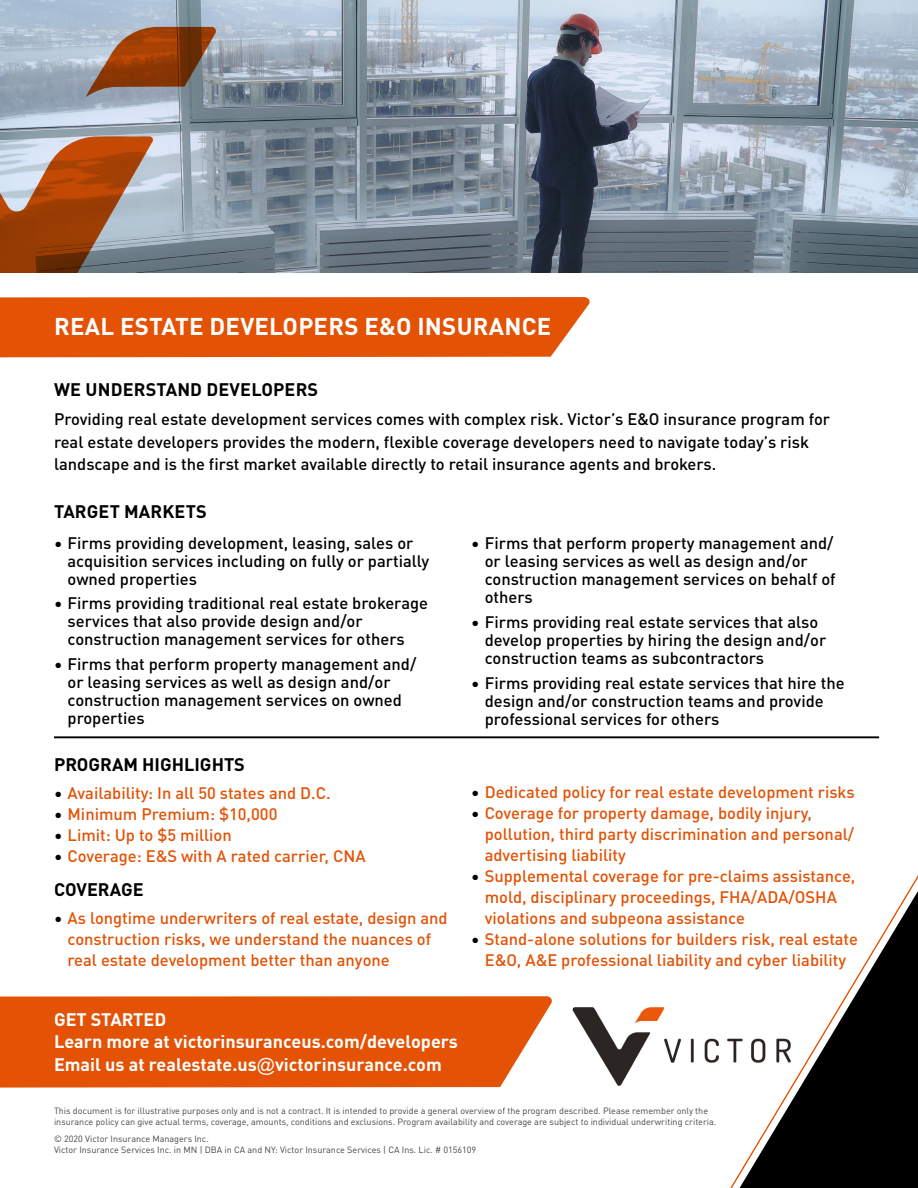
<style>
.page{position:relative;width:918px;height:1188px;background:#fff}
.page>*{position:absolute;margin:0;border:0;box-sizing:border-box;transform-origin:0 0}
.t1{font:700 24px "DINOT";letter-spacing:.01em;color:#fff}
.t2{font:700 18px/22.5px "DINOT";color:#fff}
.t3{font:700 18px "DINOT";color:#000}
.t4{font:500 16.5px/18px "DINOT";color:#000}
.t5{font:500 16.5px/21px "DINOT";color:#e35205}
.t6{font:9px/10.8px "DINOT";color:#444}
.s1{color:#000}
.s2{font-family:"Arial";font-weight:400}
</style>
<div class="page">
<img style="left:572px;top:1007px;width:147px;height:79px">
<hr style="left:54px;top:736px;width:825px;height:2px;background:#000">
<svg style="left:740px;top:891px;width:178px;height:297px"></svg>
<div style="left:0;top:996px;width:552px;height:92px;background:#e35205"></div>
<img style="left:0;top:0;width:918px;height:273px">
<svg style="left:0;top:27px;width:154px;height:246px;background:#a78b7d"></svg>
<svg style="left:85px;top:27px;width:132px;height:71px;background:#94684f"></svg>
<div style="left:0;top:297px;width:590px;height:61px;background:#e35205"></div>
<h1 class="t1" style="left:54px;top:308px;width:499px">REAL ESTATE DEVELOPERS E&amp;O INSURANCE</h1>
<p class="t3" style="left:54px;top:375px;width:266px">WE UNDERSTAND DEVELOPERS</p>
<p class="t4" style="left:54px;top:407px;width:778px;line-height:22.5px">Providing real estate development services comes with complex risk. Victor’s E&amp;O insurance program for real estate developers provides the modern, flexible coverage developers need to navigate today’s risk landscape and is the first market available directly to retail insurance agents and brokers.</p>
<p class="t3" style="left:54px;top:498px;width:154px">TARGET MARKETS</p>
<p class="t4" style="left:68px;top:532px;width:363px;text-indent:-13px">• Firms providing development, leasing, sales or acquisition services including on fully or partially owned properties</p>
<p class="t4" style="left:68px;top:593px;width:362px;text-indent:-13px">• Firms providing traditional real estate brokerage services that also provide design and/or construction management services for others</p>
<p class="t4" style="left:68px;top:654px;width:350px;text-indent:-13px">• Firms that perform property management and/ or leasing services as well as design and/or construction management services on owned properties</p>
<p class="t4" style="left:485px;top:533px;width:352px;text-indent:-13px">• Firms that perform property management and/ or leasing services as well as design and/or construction management services on behalf of others</p>
<p class="t4" style="left:485px;top:612px;width:343px;text-indent:-13px">• Firms providing real estate services that also develop properties by hiring the design and/or construction teams as subcontractors</p>
<p class="t4" style="left:485px;top:672px;width:361px;text-indent:-13px">• Firms providing real estate services that hire the design and/or construction teams and provide professional services for others</p>
<p class="t3" style="left:54px;top:750px;width:192px">PROGRAM HIGHLIGHTS</p>
<p class="t5" style="left:54px;top:781px;width:278px"><span class="s1">•</span> Availability: In all 50 states and D.C.</p>
<p class="t5" style="left:54px;top:802px;width:225px"><span class="s1">•</span> Minimum Premium: $10,000</p>
<p class="t5" style="left:54px;top:823px;width:179px"><span class="s1">•</span> Limit: Up to $5 million</p>
<p class="t5" style="left:54px;top:844px;width:313px"><span class="s1">•</span> Coverage: E&amp;S with A rated carrier, CNA</p>
<p class="t3" style="left:54px;top:875px;width:91px">COVERAGE</p>
<p class="t5" style="left:68px;top:907px;width:382px;text-indent:-13px"><span class="s1">•</span> As longtime underwriters of real estate, design and construction risks, we understand the nuances of real estate development better than anyone</p>
<p class="t5" style="left:471px;top:780px;width:385px"><span class="s1">•</span> Dedicated policy for real estate development risks</p>
<p class="t5" style="left:485px;top:801px;width:371px;text-indent:-13px"><span class="s1">•</span> Coverage for property damage, bodily injury, pollution, third party discrimination and personal/ advertising liability</p>
<p class="t5" style="left:485px;top:864px;width:372px;text-indent:-13px"><span class="s1">•</span> Supplemental coverage for pre-claims assistance, mold, disciplinary proceedings, FHA/ADA/OSHA violations and subpeona assistance</p>
<p class="t5" style="left:471px;top:927px;width:388px;text-align:center"><span class="s1">•</span> Stand-alone solutions for builders risk, real estate<br>E&amp;O, A&amp;E professional liability and cyber liability</p>
<p class="t2" style="left:54px;top:1006px;width:405px">GET STARTED<br>Learn more at victorinsuranceus.com/developers<br>Email us at realestate.us<span class="s2">@</span>victorinsurance.com</p>
<p class="t6" style="left:54px;top:1104px;width:664px">This document is for illustrative purposes only and is not a contract. It is intended to provide a general overview of the program described. Please remember only the insurance policy can give actual terms, coverage, amounts, conditions and exclusions. Program availability and coverage are subject to individual underwriting criteria.</p>
<p class="t6" style="left:54px;top:1133px;width:424px">© 2020 Victor Insurance Managers Inc.<br>Victor Insurance Services Inc. in MN | DBA in CA and NY: Victor Insurance Services | CA Ins. Lic. # 0156109</p>
</div>
